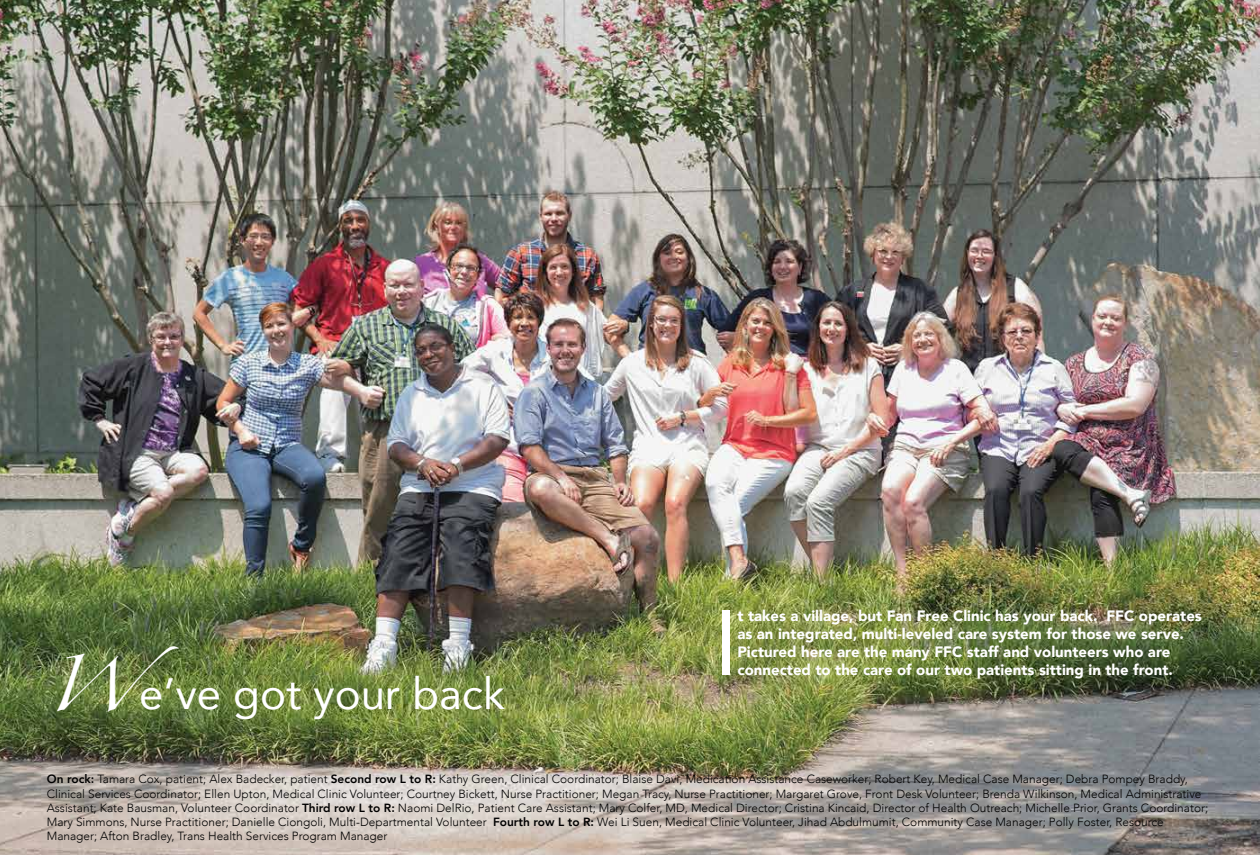
<style>
.page{position:relative;width:1260px;height:855px;background:#fff}
.page>*{position:absolute;margin:0;border:0;box-sizing:border-box;transform-origin:0 0}
.t1{font:91.25px "Avenir";color:#fff}
.t2{font:50px "Zapfino";color:#fff}
.t3{font:43.75px "Avenir";color:#fff}
.t4{font:900 15px/18px "Avenir";color:#fff}
.t5{font:15px "Avenir";color:#000}
.t6{font:300 11.88px/14.2px "Avenir";color:#000}
.s1{font-weight:800}
</style>
<div class="page">
<img style="left:0;top:0;width:1260px;height:855px">
<h2 class="t2" style="left:45px;top:663px;width:136px">W</h2>
<h3 class="t3" style="left:139px;top:659px;width:367px">e’ve got your back</h3>
<h1 class="t1" style="left:714px;top:570px;width:25px">I</h1>
<p class="t4" style="left:737px;top:606px;width:466px">t takes a village, but Fan Free Clinic has your back. FFC operates as an integrated, multi-leveled care system for those we serve.<br>Pictured here are the many FFC staff and volunteers who are</p>
<p class="t4" style="left:737px;top:660px;width:437px">connected to the care of our two patients sitting in the front.</p>
<p class="t6" style="left:47px;top:772px;width:1163px"><span class="s1">On rock:</span> Tamara Cox, patient; Alex Badecker, patient <span class="s1">Second row L to R:</span> Kathy Green, Clinical Coordinator; Blaise Davi, Medication Assistance Caseworker; Robert Key, Medical Case Manager; Debra Pompey Braddy, Clinical Services Coordinator; Ellen Upton, Medical Clinic Volunteer; Courtney Bickett, Nurse Practitioner; Megan Tracy, Nurse Practitioner; Margaret Grove, Front Desk Volunteer; Brenda Wilkinson, Medical Administrative Assistant; Kate Bausman, Volunteer Coordinator <span class="s1">Third row L to R:</span> Naomi DelRio, Patient Care Assistant; Mary Colfer, MD, Medical Director; Cristina Kincaid, Director of Health Outreach; Michelle Prior, Grants Coordinator; Mary Simmons, Nurse Practitioner; Danielle Ciongoli, Multi-Departmental Volunteer <span class="s1">Fourth row L to R:</span> Wei Li Suen, Medical Clinic Volunteer, Jihad Abdulmumit, Community Case Manager; Polly Foster, Resource Manager; Afton Bradley, Trans Health Services Program Manager</p>
<p class="t5" style="left:45px;top:793px;width:18px">16</p>
<p class="t5" style="left:1198px;top:796px;width:18px">17</p>
</div>
